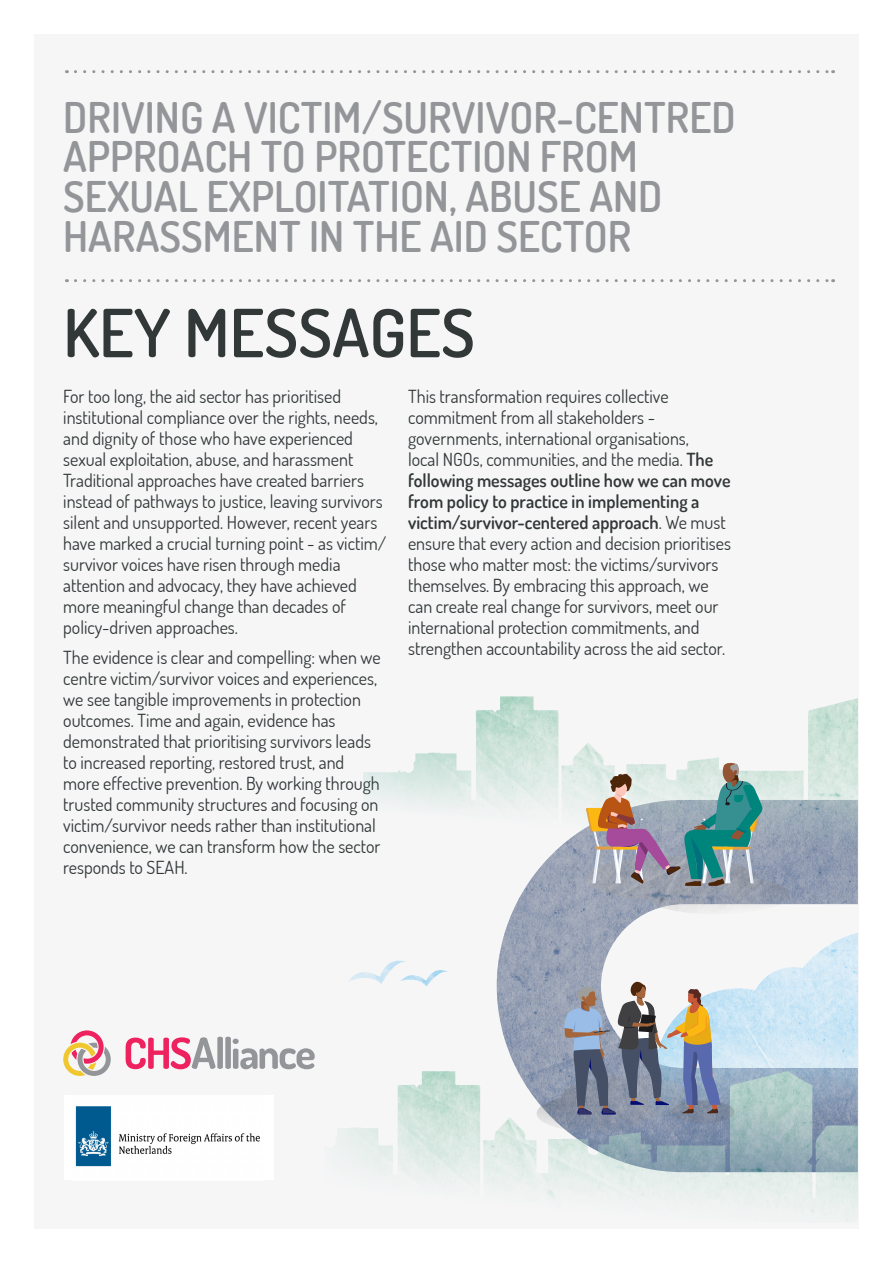
<style>
.page{position:relative;width:893px;height:1263px;background:#fff}
.page>*{position:absolute;margin:0;border:0;box-sizing:border-box;transform-origin:0 0}
.t1{font:600 66.3px "Dosis";color:#323738}
.t2{font:600 42.3px/39.8px "Dosis";color:#939598}
.t3{font:18px/21px "Dosis";color:#323738}
.s1{font-weight:600}
</style>
<div class="page">
<div style="left:34px;top:34px;width:825px;height:1195px;background:#f6f6f7"></div>
<svg style="left:126px;top:1037px;width:189px;height:32px"></svg>
<svg style="left:63px;top:1030px;width:48px;height:46px"></svg>
<svg style="left:75px;top:279px;width:759px;height:3px"></svg>
<svg style="left:75px;top:70px;width:759px;height:3px"></svg>
<svg style="left:363px;top:772px;width:495px;height:299px"></svg>
<img style="left:649px;top:929px;width:209px;height:142px">
<img style="left:338px;top:1071px;width:520px;height:150px">
<img style="left:398px;top:696px;width:460px;height:152px">
<img style="left:348px;top:959px;width:59px;height:25px">
<img style="left:400px;top:968px;width:49px;height:18px">
<img style="left:692px;top:1100px;width:43px;height:23px">
<img style="left:586px;top:856px;width:204px;height:58px">
<img style="left:537px;top:1076px;width:155px;height:56px">
<svg style="left:564px;top:979px;width:157px;height:135px"></svg>
<svg style="left:586px;top:762px;width:177px;height:124px;background:#9aa7a9"></svg>
<div style="left:65px;top:1095px;width:209px;height:85px;background:#fff"></div>
<img style="left:75px;top:1106px;width:185px;height:61px">
<p class="t2" style="left:63px;top:96px;width:674px">DRIVING A VICTIM/SURVIVOR-CENTRED<br>APPROACH TO PROTECTION FROM<br>SEXUAL EXPLOITATION, ABUSE AND<br>HARASSMENT IN THE AID SECTOR</p>
<p class="t1" style="left:63px;top:290px;width:413px">KEY MESSAGES</p>
<p class="t3" style="left:63px;top:386px;width:325px">For too long, the aid sector has prioritised institutional compliance over the rights, needs, and dignity of those who have experienced sexual exploitation, abuse, and harassment Traditional approaches have created barriers instead of pathways to justice, leaving survivors silent and unsupported. However, recent years have marked a crucial turning point - as victim/ survivor voices have risen through media attention and advocacy, they have achieved more meaningful change than decades of policy-driven approaches.</p>
<p class="t3" style="left:63px;top:646px;width:319px">The evidence is clear and compelling: when we centre victim/survivor voices and experiences, we see tangible improvements in protection outcomes. Time and again, evidence has demonstrated that prioritising survivors leads to increased reporting, restored trust, and more effective prevention. By working through trusted community structures and focusing on victim/survivor needs rather than institutional convenience, we can transform how the sector responds to SEAH.</p>
<p class="t3" style="left:408px;top:386px;width:324px">This transformation requires collective commitment from all stakeholders - governments, international organisations,<br>local NGOs, communities, and the media. <span class="s1">The following messages outline how we can move from policy to practice in implementing a victim/survivor-centered approach</span>. We must ensure that every action and decision prioritises those who matter most: the victims/survivors themselves. By embracing this approach, we can create real change for survivors, meet our international protection commitments, and strengthen accountability across the aid sector.</p>
</div>
